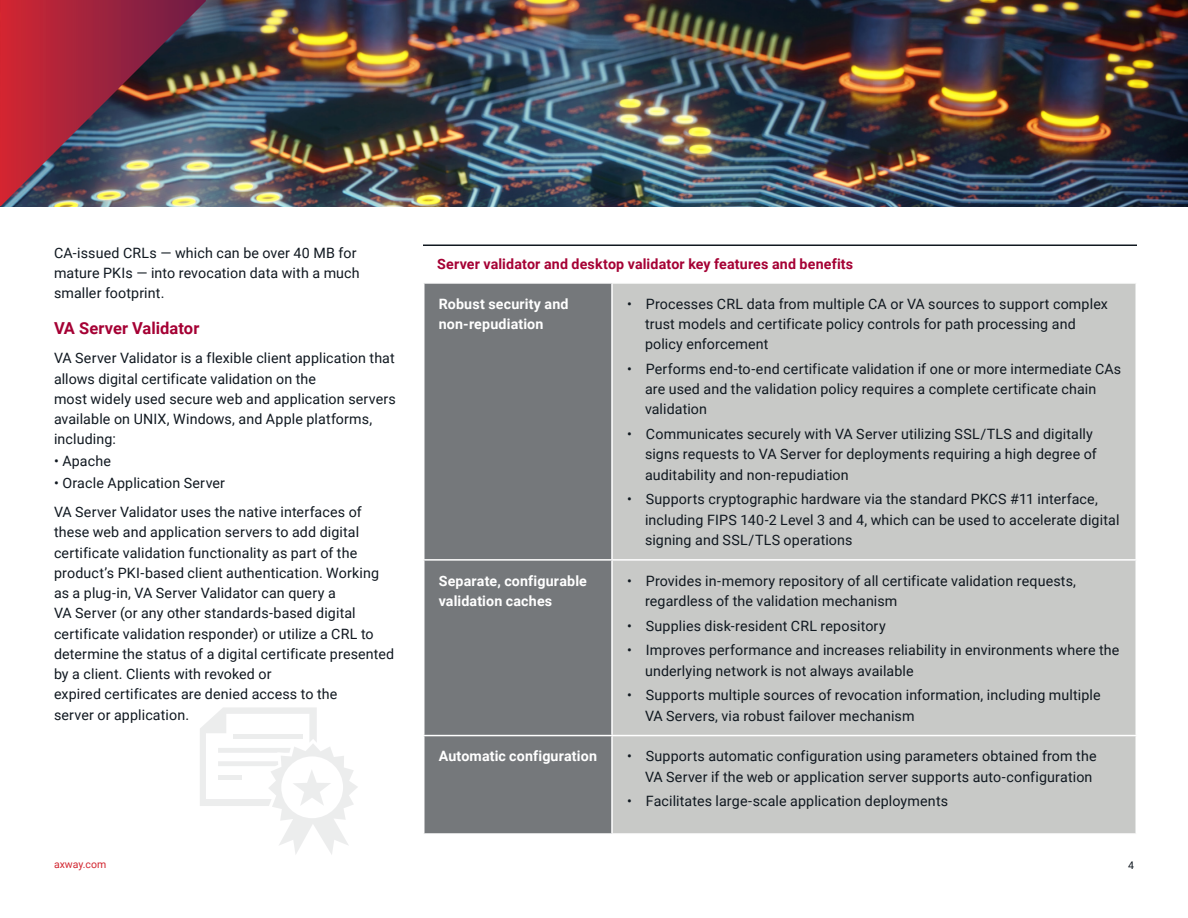
<style>
.page{position:relative;width:1188px;height:918px;background:#fff}
.page>*{position:absolute;margin:0;border:0;box-sizing:border-box;transform-origin:0 0}
.Subhead_2{font:700 16.5px "Roboto";letter-spacing:.005em;color:#a50034}
.Table_Copy_Black_Bul{font:14.25px/20.2px "Roboto";letter-spacing:.01em;color:#101820}
.Body_Copy{font:14.25px/20.2px "Roboto";letter-spacing:.01em;color:#101820}
.Table_Subhead_White{font:700 14.25px/20.2px "Roboto";letter-spacing:.01em;color:#fff}
.Table_Head_Red_Bold{font:700 14.25px "Roboto";letter-spacing:.01em;color:#a50034}
.Bullets{font:14.25px "Roboto";letter-spacing:.01em;color:#101820}
.Footer_URL{font:10.5px "Roboto";color:#d22630}
.Page_Number{font:10.5px "Roboto";color:#101820}
</style>
<div class="page">
<img style="left:0;top:0;width:1188px;height:207px">
<img style="left:0;top:0;width:206px;height:206px">
<svg style="left:200px;top:707px;width:158px;height:148px"></svg>
<div style="left:424px;top:284px;width:187px;height:549px;background:#75787b"></div>
<div style="left:613px;top:284px;width:523px;height:549px;background:#c8c9c7"></div>
<hr style="left:612px;top:559px;width:525px;height:2px;background:#fff">
<hr style="left:612px;top:735px;width:525px;height:1px;background:#fff">
<hr style="left:423px;top:559px;width:189px;height:2px;background:#fff">
<hr style="left:423px;top:735px;width:189px;height:1px;background:#fff">
<hr style="left:423px;top:244px;width:189px;height:2px;background:#101820">
<hr style="left:612px;top:244px;width:525px;height:2px;background:#101820">
<p class="Body_Copy" style="left:54px;top:242px;width:307px">CA-issued CRLs — which can be over 40 MB for mature PKIs — into revocation data with a much smaller footprint.</p>
<p class="Subhead_2" style="left:54px;top:317px;width:147px">VA Server Validator</p>
<p class="Body_Copy" style="left:54px;top:348px;width:343px">VA Server Validator is a flexible client application that allows digital certificate validation on the<br>most widely used secure web and application servers available on UNIX, Windows, and Apple platforms, including:</p>
<p class="Bullets" style="left:54px;top:451px;width:59px">• Apache</p>
<p class="Bullets" style="left:54px;top:473px;width:173px">• Oracle Application Server</p>
<p class="Body_Copy" style="left:54px;top:501px;width:342px">VA Server Validator uses the native interfaces of these web and application servers to add digital certificate validation functionality as part of the product’s PKI-based client authentication. Working as a plug-in, VA Server Validator can query a<br>VA Server (or any other standards-based digital certificate validation responder) or utilize a CRL to determine the status of a digital certificate presented by a client. Clients with revoked or<br>expired certificates are denied access to the<br>server or application.</p>
<p class="Table_Head_Red_Bold" style="left:437px;top:254px;width:418px">Server validator and desktop validator key features and benefits</p>
<p class="Table_Subhead_White" style="left:439px;top:293px;width:131px">Robust security and non-repudiation</p>
<p class="Table_Copy_Black_Bul" style="left:645px;top:293px;width:464px;text-indent:-18px">• Processes CRL data from multiple CA or VA sources to support complex trust models and certificate policy controls for path processing and policy enforcement</p>
<p class="Table_Copy_Black_Bul" style="left:645px;top:358px;width:478px;text-indent:-18px">• Performs end-to-end certificate validation if one or more intermediate CAs are used and the validation policy requires a complete certificate chain validation</p>
<p class="Table_Copy_Black_Bul" style="left:645px;top:423px;width:453px;text-indent:-18px">• Communicates securely with VA Server utilizing SSL/TLS and digitally signs requests to VA Server for deployments requiring a high degree of auditability and non-repudiation</p>
<p class="Table_Copy_Black_Bul" style="left:645px;top:489px;width:476px;text-indent:-18px">• Supports cryptographic hardware via the standard PKCS #11 interface, including FIPS 140-2 Level 3 and 4, which can be used to accelerate digital signing and SSL/TLS operations</p>
<p class="Table_Subhead_White" style="left:439px;top:570px;width:150px">Separate, configurable validation caches</p>
<p class="Table_Copy_Black_Bul" style="left:645px;top:570px;width:433px;text-indent:-18px">• Provides in-memory repository of all certificate validation requests, regardless of the validation mechanism</p>
<p class="Table_Copy_Black_Bul" style="left:627px;top:615px;width:260px">• Supplies disk-resident CRL repository</p>
<p class="Table_Copy_Black_Bul" style="left:645px;top:640px;width:476px;text-indent:-18px">• Improves performance and increases reliability in environments where the underlying network is not always available</p>
<p class="Table_Copy_Black_Bul" style="left:645px;top:685px;width:457px;text-indent:-18px">• Supports multiple sources of revocation information, including multiple<br>VA Servers, via robust failover mechanism</p>
<p class="Table_Subhead_White" style="left:439px;top:746px;width:160px">Automatic configuration</p>
<p class="Table_Copy_Black_Bul" style="left:627px;top:746px;width:471px;text-align:right">• Supports automatic configuration using parameters obtained from the<br>VA Server if the web or application server supports auto-configuration</p>
<p class="Table_Copy_Black_Bul" style="left:627px;top:791px;width:323px">• Facilitates large-scale application deployments</p>
<p class="Footer_URL" style="left:54px;top:857px;width:54px">axway.com</p>
<p class="Page_Number" style="left:1128px;top:857px;width:7px">4</p>
</div>
